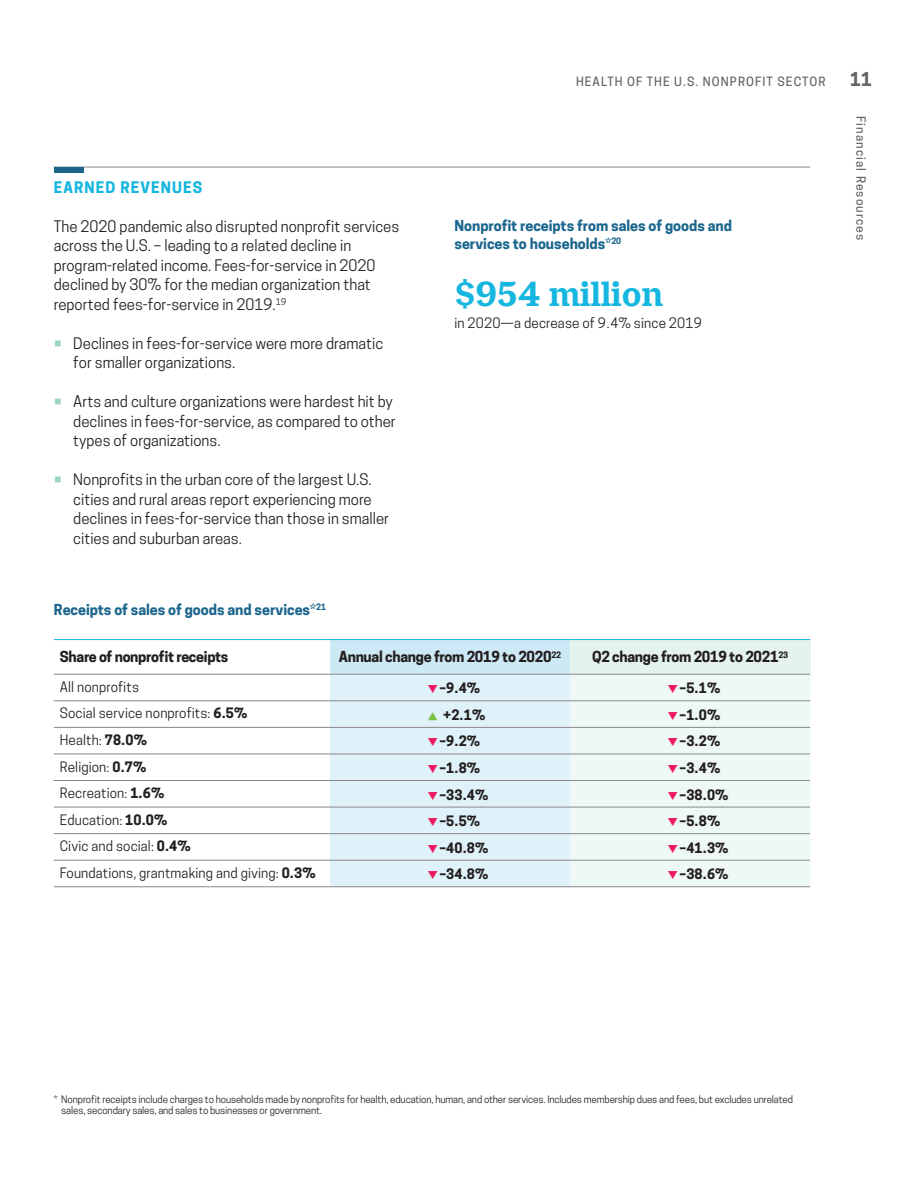
<style>
.page{position:relative;width:918px;height:1188px;background:#fff}
.page>*{position:absolute;margin:0;border:0;box-sizing:border-box;transform-origin:0 0}
.table_title{font:700 37.5px "Macklin Text";color:#15b6df}
.t1{font:700 18px "Cooper Hewitt";color:#656666}
.body{font:15px/19.5px "Cooper Hewitt";color:#231f20}
.t2{font:700 15px "Cooper Hewitt";letter-spacing:.07em;color:#15b6df}
.table_title-2{font:700 14.25px/18px "Cooper Hewitt";color:#1c668e}
.table_title-3{font:700 14.25px "Cooper Hewitt";letter-spacing:-.02em;color:#231f20}
.box_text{font:13.5px "Cooper Hewitt";letter-spacing:.01em;color:#231f20}
.box_text-2{font:700 13.5px "Cooper Hewitt";letter-spacing:.01em;color:#231f20}
.t3{font:500 12px "Cooper Hewitt";letter-spacing:.09em;color:#656666}
.t4{font:9.75px/11.7px "Cooper Hewitt";letter-spacing:-.01em;color:#231f20}
.s1{font-weight:700}
</style>
<div class="page">
<hr style="left:54px;top:167px;width:756px;height:1px;background:#8b8789">
<div style="left:54px;top:167px;width:30px;height:6px;background:#1c668e"></div>
<div style="left:330px;top:640px;width:240px;height:34px;background:#cde9f5"></div>
<div style="left:570px;top:640px;width:240px;height:34px;background:#e5f3ed"></div>
<div style="left:330px;top:675px;width:240px;height:212px;background:#e0f2f9"></div>
<div style="left:570px;top:675px;width:240px;height:212px;background:#eef8f4"></div>
<hr style="left:330px;top:701px;width:240px;height:1px;background:#8b8789">
<hr style="left:330px;top:727px;width:240px;height:1px;background:#8b8789">
<hr style="left:330px;top:754px;width:240px;height:1px;background:#8b8789">
<hr style="left:330px;top:780px;width:240px;height:1px;background:#8b8789">
<hr style="left:330px;top:807px;width:240px;height:1px;background:#8b8789">
<hr style="left:330px;top:833px;width:240px;height:1px;background:#8b8789">
<hr style="left:330px;top:860px;width:240px;height:1px;background:#8b8789">
<hr style="left:330px;top:887px;width:240px;height:1px;background:#8b8789">
<hr style="left:570px;top:701px;width:240px;height:1px;background:#8b8789">
<hr style="left:570px;top:727px;width:240px;height:1px;background:#8b8789">
<hr style="left:570px;top:754px;width:240px;height:1px;background:#8b8789">
<hr style="left:570px;top:780px;width:240px;height:1px;background:#8b8789">
<hr style="left:570px;top:807px;width:240px;height:1px;background:#8b8789">
<hr style="left:570px;top:833px;width:240px;height:1px;background:#8b8789">
<hr style="left:570px;top:860px;width:240px;height:1px;background:#8b8789">
<hr style="left:570px;top:887px;width:240px;height:1px;background:#8b8789">
<hr style="left:54px;top:701px;width:276px;height:1px;background:#8b8789">
<hr style="left:54px;top:727px;width:276px;height:1px;background:#8b8789">
<hr style="left:54px;top:754px;width:276px;height:1px;background:#8b8789">
<hr style="left:54px;top:780px;width:276px;height:1px;background:#8b8789">
<hr style="left:54px;top:807px;width:276px;height:1px;background:#8b8789">
<hr style="left:54px;top:833px;width:276px;height:1px;background:#8b8789">
<hr style="left:54px;top:860px;width:276px;height:1px;background:#8b8789">
<hr style="left:54px;top:887px;width:276px;height:1px;background:#8b8789">
<hr style="left:330px;top:639px;width:240px;height:1px;background:#15b6df">
<hr style="left:330px;top:674px;width:240px;height:1px;background:#8b8789">
<hr style="left:570px;top:639px;width:240px;height:1px;background:#15b6df">
<hr style="left:570px;top:674px;width:240px;height:1px;background:#8b8789">
<hr style="left:54px;top:639px;width:276px;height:1px;background:#15b6df">
<hr style="left:54px;top:674px;width:276px;height:1px;background:#8b8789">
<svg style="left:428px;top:685px;width:9px;height:8px"></svg>
<svg style="left:668px;top:685px;width:9px;height:8px"></svg>
<svg style="left:428px;top:712px;width:26px;height:12px"></svg>
<svg style="left:668px;top:712px;width:9px;height:8px"></svg>
<svg style="left:428px;top:738px;width:9px;height:8px"></svg>
<svg style="left:668px;top:738px;width:9px;height:8px"></svg>
<svg style="left:428px;top:765px;width:9px;height:8px"></svg>
<svg style="left:668px;top:765px;width:9px;height:8px"></svg>
<svg style="left:428px;top:791px;width:9px;height:9px"></svg>
<svg style="left:668px;top:791px;width:9px;height:9px"></svg>
<svg style="left:428px;top:818px;width:9px;height:8px"></svg>
<svg style="left:668px;top:818px;width:9px;height:8px"></svg>
<svg style="left:428px;top:844px;width:9px;height:9px"></svg>
<svg style="left:668px;top:844px;width:9px;height:9px"></svg>
<svg style="left:428px;top:871px;width:9px;height:8px"></svg>
<svg style="left:668px;top:871px;width:9px;height:8px"></svg>
<p class="t2" style="left:54px;top:178px;width:150px">EARNED REVENUES</p>
<p class="body" style="left:54px;top:216px;width:347px">The 2020 pandemic also disrupted nonprofit services across the U.S. – leading to a related decline in program-related income. Fees-for-service in 2020 declined by 30% for the median organization that reported fees-for-service in 2019.<sup>19</sup></p>
<p class="body" style="left:73px;top:333px;width:311px">Declines in fees-for-service were more dramatic for smaller organizations.</p>
<p class="body" style="left:73px;top:392px;width:324px">Arts and culture organizations were hardest hit by declines in fees-for-service, as compared to other types of organizations.</p>
<p class="body" style="left:73px;top:470px;width:317px">Nonprofits in the urban core of the largest U.S. cities and rural areas report experiencing more declines in fees-for-service than those in smaller cities and suburban areas.</p>
<p class="table_title-2" style="left:54px;top:601px;width:274px">Receipts of sales of goods and services*<sup>21</sup></p>
<p class="t3" style="left:576px;top:74px;width:251px">HEALTH OF THE U.S. NONPROFIT SECTOR</p>
<p class="t1" style="left:850px;top:68px;width:23px">11</p>
<p class="t3" style="left:868px;top:116px;width:126px;rotate:90deg">Financial Resources</p>
<p class="table_title-2" style="left:454px;top:217px;width:279px">Nonprofit receipts from sales of goods and services to households*<sup>20</sup></p>
<p class="table_title" style="left:454px;top:272px;width:210px">$954 million</p>
<p class="box_text" style="left:454px;top:315px;width:249px">in 2020—a decrease of 9.4% since 2019</p>
<p class="table_title-3" style="left:60px;top:648px;width:170px">Share of nonprofit receipts</p>
<p class="table_title-3" style="left:339px;top:648px;width:224px">Annual change from 2019 to 2020<sup>22</sup></p>
<p class="table_title-3" style="left:592px;top:648px;width:198px">Q2 change from 2019 to 2021<sup>23</sup></p>
<p class="box_text" style="left:60px;top:679px;width:81px">All nonprofits</p>
<p class="box_text-2" style="left:439px;top:680px;width:42px">–9.4%</p>
<p class="box_text-2" style="left:679px;top:680px;width:42px">–5.1%</p>
<p class="box_text" style="left:60px;top:705px;width:189px">Social service nonprofits: <span class="s1">6.5%</span></p>
<p class="box_text-2" style="left:443px;top:707px;width:44px">+2.1%</p>
<p class="box_text-2" style="left:679px;top:707px;width:42px">–1.0%</p>
<p class="box_text" style="left:60px;top:732px;width:89px">Health: <span class="s1">78.0%</span></p>
<p class="box_text-2" style="left:439px;top:733px;width:42px">–9.2%</p>
<p class="box_text-2" style="left:679px;top:733px;width:42px">–3.2%</p>
<p class="box_text" style="left:60px;top:759px;width:88px">Religion: <span class="s1">0.7%</span></p>
<p class="box_text-2" style="left:439px;top:760px;width:42px">–1.8%</p>
<p class="box_text-2" style="left:679px;top:760px;width:42px">–3.4%</p>
<p class="box_text" style="left:60px;top:785px;width:106px">Recreation: <span class="s1">1.6%</span></p>
<p class="box_text-2" style="left:439px;top:787px;width:51px">–33.4%</p>
<p class="box_text-2" style="left:679px;top:787px;width:51px">–38.0%</p>
<p class="box_text" style="left:60px;top:812px;width:109px">Education: <span class="s1">10.0%</span></p>
<p class="box_text-2" style="left:439px;top:813px;width:42px">–5.5%</p>
<p class="box_text-2" style="left:679px;top:813px;width:42px">–5.8%</p>
<p class="box_text" style="left:60px;top:838px;width:132px">Civic and social: <span class="s1">0.4%</span></p>
<p class="box_text-2" style="left:439px;top:840px;width:51px">–40.8%</p>
<p class="box_text-2" style="left:679px;top:840px;width:51px">–41.3%</p>
<p class="box_text" style="left:60px;top:865px;width:257px">Foundations, grantmaking and giving: <span class="s1">0.3%</span></p>
<p class="box_text-2" style="left:439px;top:866px;width:51px">–34.8%</p>
<p class="box_text-2" style="left:679px;top:866px;width:51px">–38.6%</p>
<p class="t4" style="left:61px;top:1093px;width:733px;text-indent:-8px">* Nonprofit receipts include charges to households made by nonprofits for health, education, human, and other services. Includes membership dues and fees, but excludes unrelated sales, secondary sales, and sales to businesses or government.</p>
</div>
